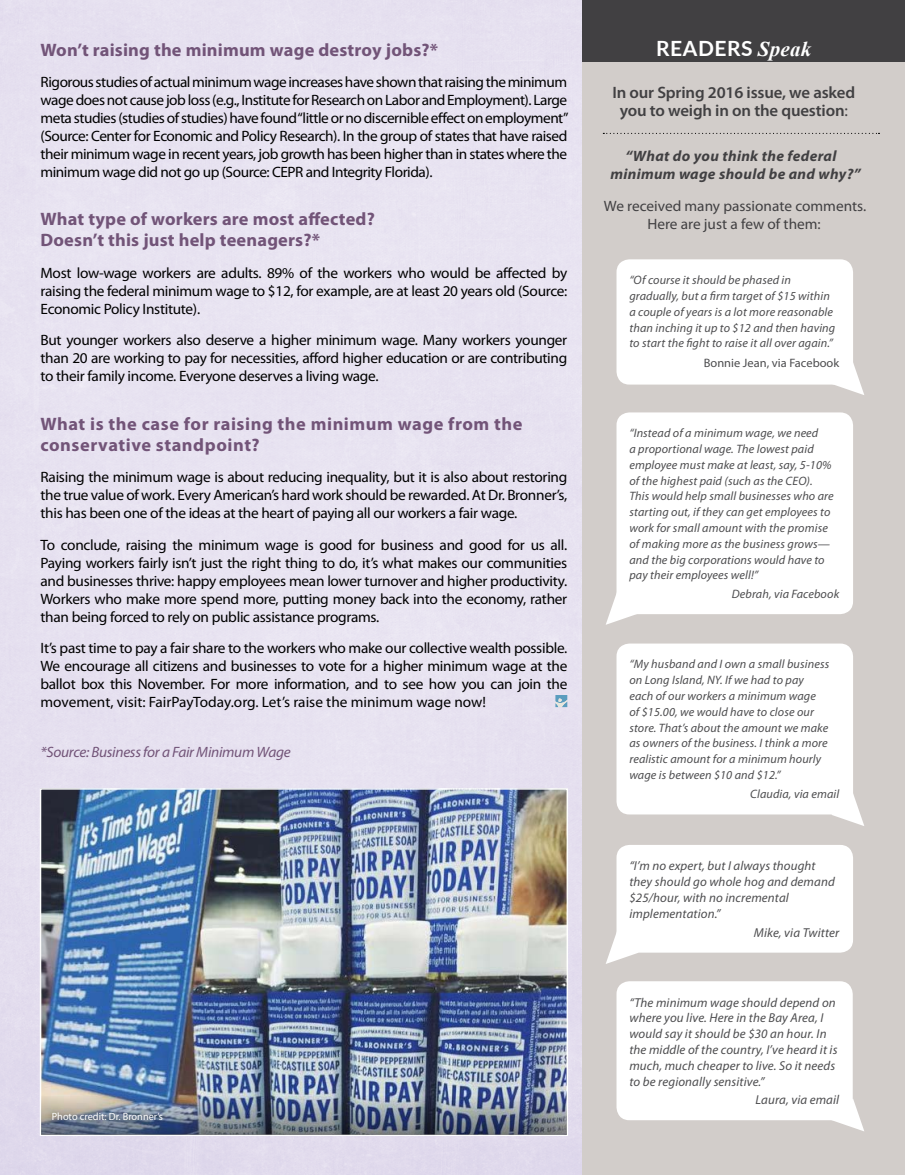
<style>
.page{position:relative;width:905px;height:1175px;background:#fff}
.page>*{position:absolute;margin:0;border:0;box-sizing:border-box;transform-origin:0 0}
.t1{font:700 21px "Lato";letter-spacing:.025em;color:#fff}
.t2{font:700 18px/21px "Myriad Pro";letter-spacing:.01em;color:#725478}
.t3{font:700 18px/21px "Myriad Pro";letter-spacing:.03em;color:#725478}
.t4{font:600 16.5px/18px "Myriad Pro";letter-spacing:-.01em;color:#414042;text-align:center}
.t5{font:15px/18px "Myriad Pro";letter-spacing:-.02em;color:#000;text-align:justify}
.t6{font:15px/18px "Myriad Pro";color:#414042;text-align:center}
.t7{font:italic 700 15px/18px "Myriad Pro";letter-spacing:.02em;color:#414042}
.t8{font:italic 15px "Myriad Pro";letter-spacing:-.02em;color:#725478}
.t9{font:italic 12.9px/15.8px "Myriad Pro";letter-spacing:.01em;color:#4d4d4f}
.t10{font:italic 12.15px/15.8px "Myriad Pro";letter-spacing:.01em;color:#4d4d4f}
.t11{font:12.15px "Myriad Pro";color:#4d4d4f}
.t12{font:10.5px "Myriad Pro";color:#fff}
.s1{font-family:"Times New Roman";font-style:italic}
.s2{font-weight:400}
</style>
<div class="page">
<img style="left:43px;top:791px;width:522px;height:298px">
<div style="left:40px;top:788px;width:528px;height:348px;border:2px solid #fff"></div>
<img style="left:42px;top:1089px;width:524px;height:45px">
<div style="left:582px;top:0;width:322px;height:1174px;background:#d2cdca"></div>
<svg style="left:555px;top:695px;width:12px;height:12px"></svg>
<div style="left:582px;top:0;width:322px;height:62px;background:#414042"></div>
<div style="left:45px;top:1105px;width:125px;height:23px;background:#000;opacity:.75"></div>
<div style="left:616px;top:643px;width:237px;height:171px;background:#fff;border-radius:13px"></div>
<svg style="left:831px;top:794px;width:33px;height:32px"></svg>
<div style="left:616px;top:981px;width:236px;height:139px;background:#fff;border-radius:13px"></div>
<svg style="left:831px;top:1098px;width:33px;height:33px"></svg>
<svg style="left:831px;top:363px;width:33px;height:32px"></svg>
<div style="left:616px;top:259px;width:237px;height:125px;background:#fff;border-radius:13px"></div>
<div style="left:616px;top:412px;width:237px;height:202px;background:#fff;border-radius:13px"></div>
<svg style="left:606px;top:592px;width:31px;height:33px"></svg>
<div style="left:616px;top:845px;width:237px;height:107px;background:#fff;border-radius:13px"></div>
<svg style="left:606px;top:931px;width:32px;height:33px"></svg>
<svg style="left:603px;top:133px;width:276px;height:1px"></svg>
<p class="t2" style="left:40px;top:39px;width:399px">Won’t raising the minimum wage destroy jobs?*</p>
<p class="t5" style="left:40px;top:73px;width:529px">Rigorous studies of actual minimum wage increases have shown that raising the minimum wage does not cause job loss (e.g., Institute for Research on Labor and Employment). Large meta studies (studies of studies) have found “little or no discernible effect on employment” (Source: Center for Economic and Policy Research). In the group of states that have raised their minimum wage in recent years, job growth has been higher than in states where the minimum wage did not go up (Source: CEPR and Integrity Florida).</p>
<p class="t2" style="left:40px;top:208px;width:336px">What type of workers are most affected?<br>Doesn’t this just help teenagers?*</p>
<p class="t5" style="left:40px;top:264px;width:528px">Most low-wage workers are adults. 89% of the workers who would be affected by raising the federal minimum wage to $12, for example, are at least 20 years old (Source:<br>Economic Policy Institute).</p>
<p class="t5" style="left:40px;top:331px;width:528px">But younger workers also deserve a higher minimum wage. Many workers younger than 20 are working to pay for necessities, afford higher education or are contributing to their family income. Everyone deserves a living wage.</p>
<p class="t3" style="left:40px;top:412px;width:483px">What is the case for raising the minimum wage from the conservative standpoint?</p>
<p class="t5" style="left:40px;top:468px;width:528px">Raising the minimum wage is about reducing inequality, but it is also about restoring the true value of work. Every American’s hard work should be rewarded. At Dr. Bronner’s, this has been one of the ideas at the heart of paying all our workers a fair wage.</p>
<p class="t5" style="left:40px;top:535px;width:528px">To conclude, raising the minimum wage is good for business and good for us all.<br>Paying workers fairly isn’t just the right thing to do, it’s what makes our communities and businesses thrive: happy employees mean lower turnover and higher productivity.<br>Workers who make more spend more, putting money back into the economy, rather than being forced to rely on public assistance programs.</p>
<p class="t5" style="left:40px;top:639px;width:528px">It’s past time to pay a fair share to the workers who make our collective wealth possible.<br>We encourage all citizens and businesses to vote for a higher minimum wage at the ballot box this November. For more information, and to see how you can join the movement, visit: FairPayToday.org. Let’s raise the minimum wage now!</p>
<p class="t8" style="left:40px;top:742px;width:252px">*Source: Business for a Fair Minimum Wage</p>
<p class="t12" style="left:52px;top:1110px;width:113px">Photo credit: Dr. Bronner’s</p>
<p class="t1" style="left:656px;top:33px;width:156px">READERS <span class="s1">Speak</span></p>
<p class="t4" style="left:612px;top:83px;width:244px">In our Spring 2016 issue, we asked you to weigh in on the question<span class="s2">:</span></p>
<p class="t7" style="left:610px;top:147px;width:252px;text-indent:15px">“What do you think the federal minimum wage should be and why?”</p>
<p class="t6" style="left:604px;top:197px;width:264px">We received many passionate comments.<br>Here are just a few of them:</p>
<p class="t10" style="left:629px;top:272px;width:207px">“Of course it should be phased in gradually, but a firm target of $15 within a couple of years is a lot more reasonable than inching it up to $12 and then having to start the fight to raise it all over again.”</p>
<p class="t11" style="left:703px;top:356px;width:137px">Bonnie Jean, via Facebook</p>
<p class="t10" style="left:629px;top:425px;width:206px">“Instead of a minimum wage, we need<br>a proportional wage. The lowest paid employee must make at least, say, 5-10% of the highest paid (such as the CEO).<br>This would help small businesses who are starting out, if they can get employees to work for small amount with the promise of making more as the business grows— and the big corporations would have to pay their employees well!”</p>
<p class="t10" style="left:731px;top:586px;width:109px">Debrah, via Facebook</p>
<p class="t10" style="left:629px;top:656px;width:201px">“My husband and I own a small business on Long Island, NY. If we had to pay each of our workers a minimum wage<br>of $15.00, we would have to close our store. That’s about the amount we make as owners of the business. I think a more realistic amount for a minimum hourly wage is between $10 and $12.”</p>
<p class="t10" style="left:750px;top:785px;width:90px">Claudia, via email</p>
<p class="t9" style="left:629px;top:858px;width:207px">“I’m no expert, but I always thought they should go whole hog and demand $25/hour, with no incremental implementation.”</p>
<p class="t9" style="left:753px;top:924px;width:87px">Mike, via Twitter</p>
<p class="t9" style="left:629px;top:994px;width:210px">“The minimum wage should depend on where you live. Here in the Bay Area, I would say it should be $30 an hour. In the middle of the country, I’ve heard it is much, much cheaper to live. So it needs to be regionally sensitive.”</p>
<p class="t9" style="left:755px;top:1092px;width:85px">Laura, via email</p>
</div>
